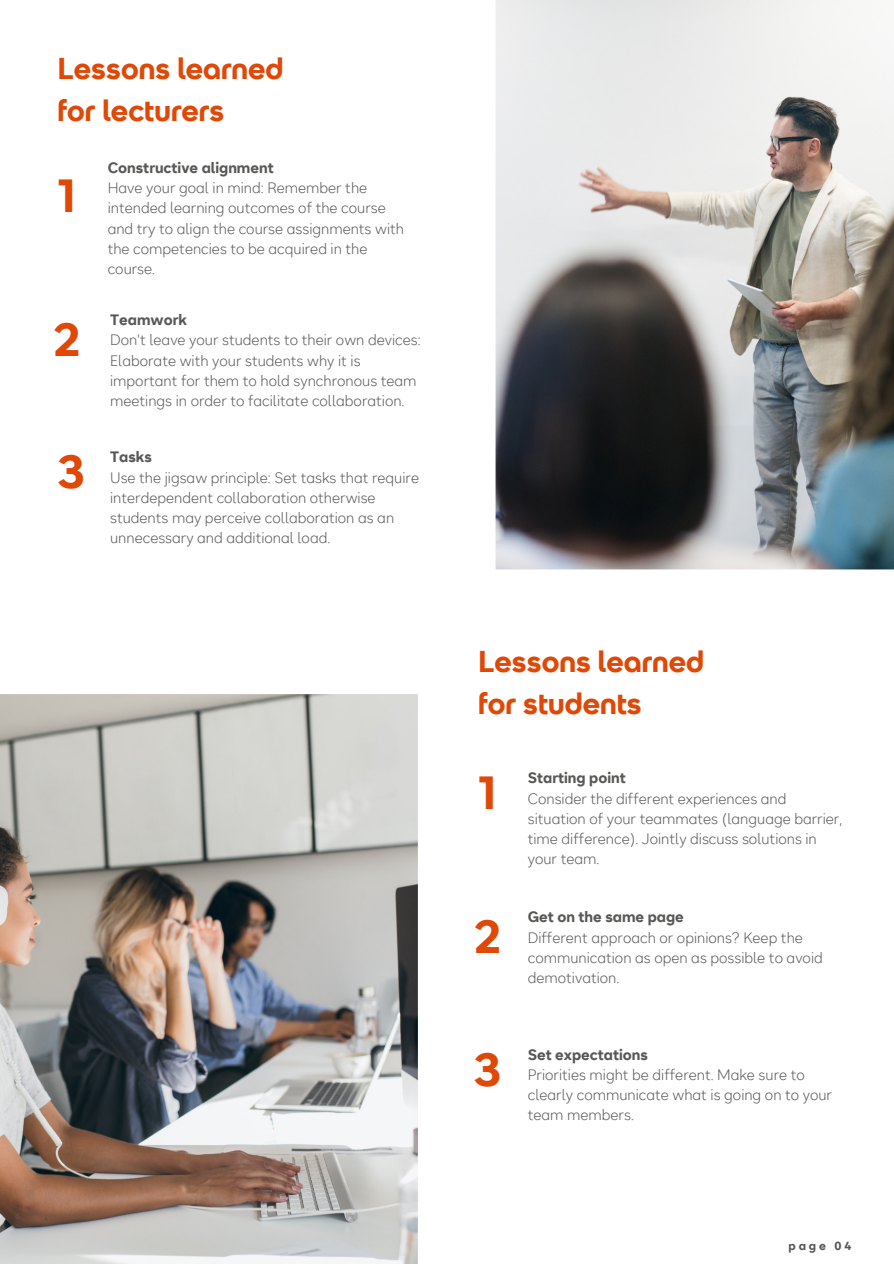
<style>
.page{position:relative;width:894px;height:1264px;background:#fff}
.page>*{position:absolute;margin:0;border:0;box-sizing:border-box;transform-origin:0 0}
.t1{font:700 47.25px "SRH Headline";color:#df4807}
.t2{font:700 30px/41.7px "SRH Headline";color:#df4807}
.t3{font:300 15px/20.2px "SRH Text";color:#575756}
.t4{font:700 15px "SRH Text";color:#575756}
.t5{font:700 12px "SRH Text";letter-spacing:.24em;color:#575756}
</style>
<div class="page">
<img style="left:0;top:694px;width:418px;height:569px">
<img style="left:495px;top:0;width:398px;height:570px">
<p class="t2" style="left:58px;top:52px;width:227px">Lessons learned</p>
<p class="t2" style="left:58px;top:93px;width:168px">for lecturers</p>
<p class="t1" style="left:58px;top:178px;width:21px">1</p>
<p class="t1" style="left:53px;top:321px;width:30px">2</p>
<p class="t1" style="left:58px;top:454px;width:29px">3</p>
<p class="t4" style="left:108px;top:162px;width:167px">Constructive alignment</p>
<p class="t3" style="left:108px;top:179px;width:298px">Have your goal in mind: Remember the intended learning outcomes of the course and try to align the course assignments with the competencies to be acquired in the course.</p>
<p class="t4" style="left:110px;top:314px;width:78px">Teamwork</p>
<p class="t3" style="left:110px;top:331px;width:312px">Don't leave your students to their own devices:<br>Elaborate with your students why it is important for them to hold synchronous team meetings in order to facilitate collaboration.</p>
<p class="t4" style="left:110px;top:451px;width:43px">Tasks</p>
<p class="t3" style="left:110px;top:469px;width:310px">Use the jigsaw principle: Set tasks that require interdependent collaboration otherwise students may perceive collaboration as an unnecessary and additional load.</p>
<p class="t2" style="left:478px;top:644px;width:227px">Lessons learned for students</p>
<p class="t1" style="left:478px;top:775px;width:21px">1</p>
<p class="t1" style="left:473px;top:918px;width:30px">2</p>
<p class="t1" style="left:473px;top:1051px;width:29px">3</p>
<p class="t4" style="left:527px;top:772px;width:100px">Starting point</p>
<p class="t3" style="left:527px;top:790px;width:316px">Consider the different experiences and situation of your teammates (language barrier, time difference). Jointly discuss solutions in your team.</p>
<p class="t4" style="left:527px;top:911px;width:157px">Get on the same page</p>
<p class="t3" style="left:527px;top:928px;width:296px">Different approach or opinions? Keep the communication as open as possible to avoid demotivation.</p>
<p class="t4" style="left:527px;top:1048px;width:122px">Set expectations</p>
<p class="t3" style="left:527px;top:1066px;width:306px">Priorities might be different. Make sure to clearly communicate what is going on to your team members.</p>
<p class="t5" style="left:788px;top:1240px;width:65px">page 04</p>
</div>
